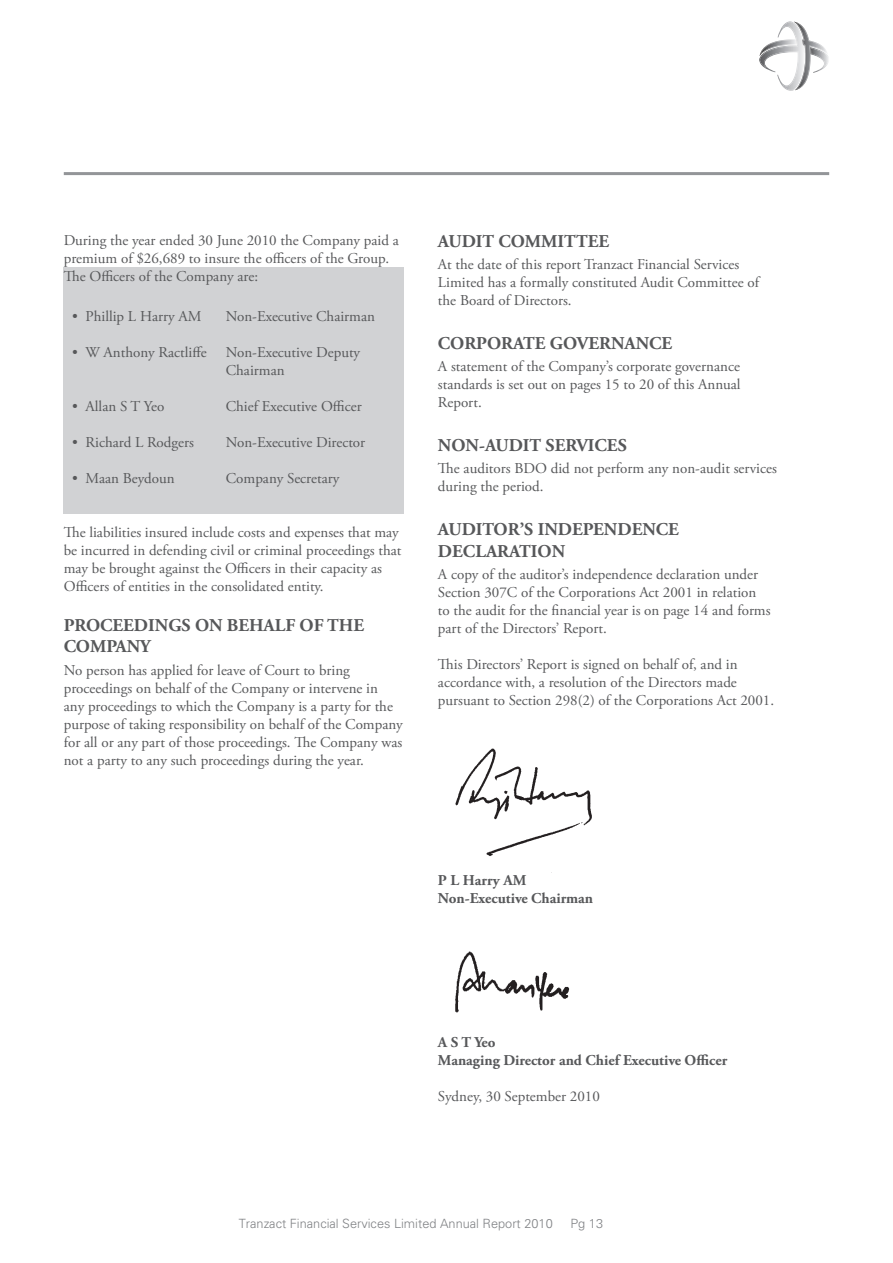
<style>
.page{position:relative;width:893px;height:1263px;background:#fff}
.page>*{position:absolute;margin:0;border:0;box-sizing:border-box;transform-origin:0 0}
.t1{font:700 18px/21.6px "Adobe Garamond Pro";color:#57585a}
.t2{font:15px/18px "Adobe Garamond Pro";color:#57585a}
.t3{font:700 15px/18px "Adobe Garamond Pro";color:#57585a}
.t4{font:300 12.75px "Univers Maori";color:#808285}
</style>
<div class="page">
<hr style="left:64px;top:172px;width:765px;height:3px;background:#939598">
<svg style="left:759px;top:21px;width:70px;height:70px"></svg>
<div style="left:64px;top:291px;width:340px;height:223px;background:#d1d2d4"></div>
<div style="left:64px;top:267px;width:340px;height:224px;background:#d1d2d4"></div>
<img style="left:455px;top:951px;width:115px;height:62px">
<img style="left:455px;top:748px;width:137px;height:125px">
<p class="t2" style="left:64px;top:232px;width:337px">During the year ended 30 June 2010 the Company paid a premium of $26,689 to insure the officers of the Group.<br>The Officers of the Company are:</p>
<p class="t2" style="left:72px;top:308px;width:131px">• Phillip L Harry AM</p>
<p class="t2" style="left:226px;top:308px;width:151px">Non-Executive Chairman</p>
<p class="t2" style="left:72px;top:344px;width:136px">• W Anthony Ractliffe</p>
<p class="t2" style="left:226px;top:344px;width:136px">Non-Executive Deputy<br>Chairman</p>
<p class="t2" style="left:72px;top:398px;width:94px">• Allan S T Yeo</p>
<p class="t2" style="left:226px;top:398px;width:137px">Chief Executive Officer</p>
<p class="t2" style="left:72px;top:434px;width:123px">• Richard L Rodgers</p>
<p class="t2" style="left:226px;top:434px;width:141px">Non-Executive Director</p>
<p class="t2" style="left:72px;top:470px;width:104px">• Maan Beydoun</p>
<p class="t2" style="left:226px;top:470px;width:115px">Company Secretary</p>
<p class="t2" style="left:64px;top:524px;width:339px">The liabilities insured include costs and expenses that may be incurred in defending civil or criminal proceedings that may be brought against the Officers in their capacity as Officers of entities in the consolidated entity.</p>
<p class="t1" style="left:64px;top:614px;width:302px">PROCEEDINGS ON BEHALF OF THE<br>COMPANY</p>
<p class="t2" style="left:64px;top:661px;width:341px">No person has applied for leave of Court to bring proceedings on behalf of the Company or intervene in<br>any proceedings to which the Company is a party for the purpose of taking responsibility on behalf of the Company for all or any part of those proceedings. The Company was not a party to any such proceedings during the year.</p>
<p class="t1" style="left:438px;top:231px;width:173px">AUDIT COMMITTEE</p>
<p class="t2" style="left:438px;top:256px;width:323px">At the date of this report Tranzact Financial Services<br>Limited has a formally constituted Audit Committee of the Board of Directors.</p>
<p class="t1" style="left:438px;top:333px;width:236px">CORPORATE GOVERNANCE</p>
<p class="t2" style="left:438px;top:358px;width:304px;text-align:justify">A statement of the Company’s corporate governance standards is set out on pages 15 to 20 of this Annual Report.</p>
<p class="t1" style="left:438px;top:435px;width:190px">NON-AUDIT SERVICES</p>
<p class="t2" style="left:438px;top:460px;width:340px">The auditors BDO did not perform any non-audit services during the period.</p>
<p class="t1" style="left:438px;top:519px;width:242px">AUDITOR’S INDEPENDENCE<br>DECLARATION</p>
<p class="t2" style="left:438px;top:566px;width:334px">A copy of the auditor’s independence declaration under Section 307C of the Corporations Act 2001 in relation to the audit for the financial year is on page 14 and forms part of the Directors’ Report.</p>
<p class="t2" style="left:438px;top:656px;width:338px">This Directors’ Report is signed on behalf of, and in accordance with, a resolution of the Directors made pursuant to Section 298(2) of the Corporations Act 2001.</p>
<p class="t3" style="left:438px;top:872px;width:157px">P L Harry AM<br>Non-Executive Chairman</p>
<p class="t3" style="left:438px;top:1034px;width:291px">A S T Yeo<br>Managing Director and Chief Executive Officer</p>
<p class="t2" style="left:438px;top:1088px;width:163px">Sydney, 30 September 2010</p>
<p class="t4" style="left:239px;top:1215px;width:315px">Tranzact Financial Services Limited Annual Report 2010</p>
<p class="t4" style="left:570px;top:1215px;width:34px">Pg 13</p>
</div>
